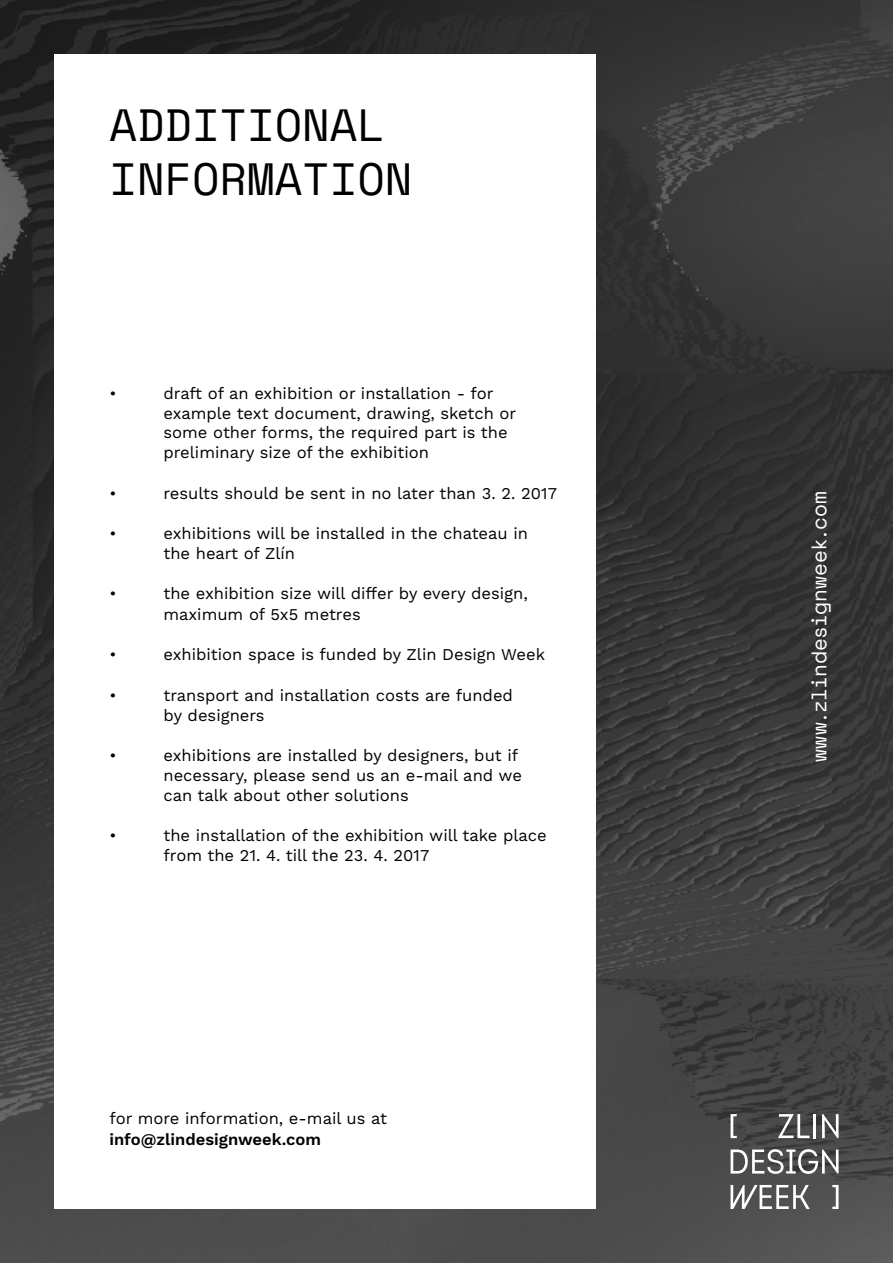
<style>
.page{position:relative;width:893px;height:1263px;background:#fff}
.page>*{position:absolute;margin:0;border:0;box-sizing:border-box;transform-origin:0 0}
.t1{font:45px/54px "Space Mono";color:#000}
.t2{font:21px "Space Mono";letter-spacing:-.005em;color:#fff}
.t3{font:16.5px/19.8px "Work Sans";color:#000}
.t4{font:600 16.5px "Work Sans";color:#000}
</style>
<div class="page">
<img style="left:0;top:0;width:893px;height:1263px">
<div style="left:54px;top:54px;width:542px;height:1155px;background:#fff"></div>
<svg style="left:778px;top:1114px;width:31px;height:24px"></svg>
<hr style="left:813px;top:1114px;width:3px;height:24px;background:#fff">
<svg style="left:731px;top:1114px;width:6px;height:24px"></svg>
<svg style="left:832px;top:1185px;width:6px;height:24px"></svg>
<svg style="left:822px;top:1114px;width:16px;height:24px"></svg>
<svg style="left:731px;top:1149px;width:107px;height:25px"></svg>
<svg style="left:731px;top:1185px;width:78px;height:24px"></svg>
<h1 class="t1" style="left:109px;top:97px;width:304px">ADDITIONAL<br>INFORMATION</h1>
<p class="t3" style="left:109px;top:384px;width:9px">•</p>
<p class="t3" style="left:163px;top:384px;width:354px">draft of an exhibition or installation - for example text document, drawing, sketch or some other forms, the required part is the preliminary size of the exhibition</p>
<p class="t3" style="left:109px;top:484px;width:9px">•</p>
<p class="t3" style="left:163px;top:484px;width:395px">results should be sent in no later than 3. 2. 2017</p>
<p class="t3" style="left:109px;top:524px;width:9px">•</p>
<p class="t3" style="left:163px;top:524px;width:366px">exhibitions will be installed in the chateau in the heart of Zlín</p>
<p class="t3" style="left:109px;top:585px;width:9px">•</p>
<p class="t3" style="left:163px;top:584px;width:366px;line-height:20.2px">the exhibition size will differ by every design, maximum of 5x5 metres</p>
<p class="t3" style="left:109px;top:645px;width:9px">•</p>
<p class="t3" style="left:163px;top:645px;width:383px">exhibition space is funded by Zlin Design Week</p>
<p class="t3" style="left:109px;top:686px;width:9px">•</p>
<p class="t3" style="left:163px;top:686px;width:351px">transport and installation costs are funded by designers</p>
<p class="t3" style="left:109px;top:746px;width:9px">•</p>
<p class="t3" style="left:163px;top:746px;width:360px">exhibitions are installed by designers, but if necessary, please send us an e-mail and we can talk about other solutions</p>
<p class="t3" style="left:109px;top:826px;width:9px">•</p>
<p class="t3" style="left:163px;top:826px;width:385px">the installation of the exhibition will take place from the 21. 4. till the 23. 4. 2017</p>
<p class="t3" style="left:109px;top:1109px;width:279px">for more information, e-mail us at</p>
<p class="t4" style="left:109px;top:1129px;width:213px">info@zlindesignweek.com</p>
<p class="t2" style="left:803px;top:762px;width:273px;rotate:-90deg">www.zlindesignweek.com</p>
</div>
